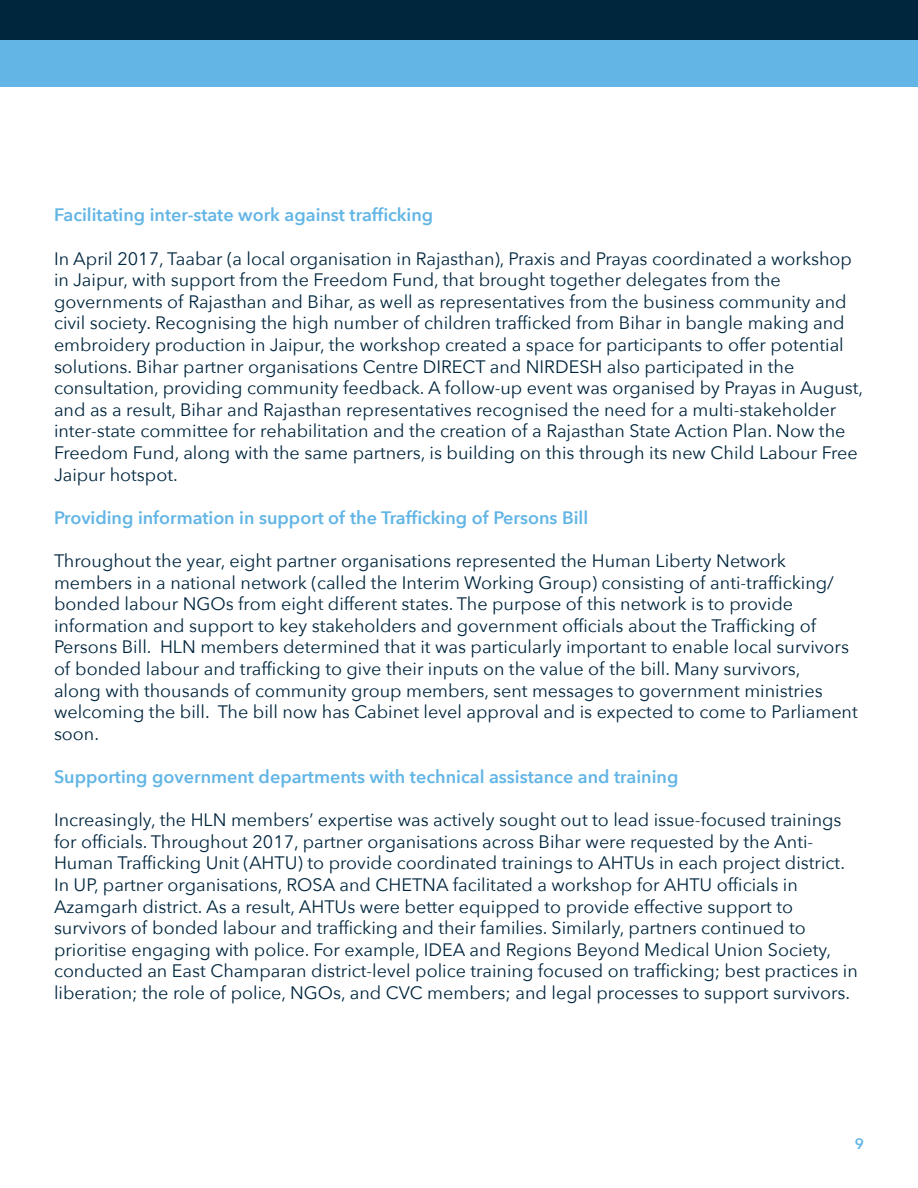
<style>
.page{position:relative;width:918px;height:1188px;background:#fff}
.page>*{position:absolute;margin:0;border:0;box-sizing:border-box;transform-origin:0 0}
.t1{font:18px/21.6px "Avenir Next";color:#00263e}
.t2{font:600 18px "Avenir Next";color:#62b5e5}
.t3{font:600 15px "Avenir Next";color:#62b5e5}
</style>
<div class="page">
<div style="left:0;top:0;width:918px;height:40px;background:#00263e"></div>
<div style="left:0;top:40px;width:918px;height:46px;background:#62b5e5"></div>
<p class="t2" style="left:54px;top:200px;width:381px">Facilitating inter-state work against trafficking</p>
<p class="t1" style="left:54px;top:247px;width:811px">In April 2017, Taabar (a local organisation in Rajasthan), Praxis and Prayas coordinated a workshop in Jaipur, with support from the Freedom Fund, that brought together delegates from the governments of Rajasthan and Bihar, as well as representatives from the business community and civil society. Recognising the high number of children trafficked from Bihar in bangle making and embroidery production in Jaipur, the workshop created a space for participants to offer potential solutions. Bihar partner organisations Centre DIRECT and NIRDESH also participated in the consultation, providing community feedback. A follow-up event was organised by Prayas in August, and as a result, Bihar and Rajasthan representatives recognised the need for a multi-stakeholder inter-state committee for rehabilitation and the creation of a Rajasthan State Action Plan. Now the Freedom Fund, along with the same partners, is building on this through its new Child Labour Free Jaipur hotspot.</p>
<p class="t2" style="left:54px;top:502px;width:536px">Providing information in support of the Trafficking of Persons Bill</p>
<p class="t1" style="left:54px;top:549px;width:805px">Throughout the year, eight partner organisations represented the Human Liberty Network members in a national network (called the Interim Working Group) consisting of anti-trafficking/ bonded labour NGOs from eight different states. The purpose of this network is to provide information and support to key stakeholders and government officials about the Trafficking of Persons Bill. HLN members determined that it was particularly important to enable local survivors of bonded labour and trafficking to give their inputs on the value of the bill. Many survivors,<br>along with thousands of community group members, sent messages to government ministries welcoming the bill. The bill now has Cabinet level approval and is expected to come to Parliament soon.</p>
<p class="t2" style="left:54px;top:761px;width:626px">Supporting government departments with technical assistance and training</p>
<p class="t1" style="left:54px;top:808px;width:805px">Increasingly, the HLN members’ expertise was actively sought out to lead issue-focused trainings for officials. Throughout 2017, partner organisations across Bihar were requested by the Anti-Human Trafficking Unit (AHTU) to provide coordinated trainings to AHTUs in each project district.<br>In UP, partner organisations, ROSA and CHETNA facilitated a workshop for AHTU officials in Azamgarh district. As a result, AHTUs were better equipped to provide effective support to survivors of bonded labour and trafficking and their families. Similarly, partners continued to prioritise engaging with police. For example, IDEA and Regions Beyond Medical Union Society, conducted an East Champaran district-level police training focused on trafficking; best practices in liberation; the role of police, NGOs, and CVC members; and legal processes to support survivors.</p>
<p class="t3" style="left:855px;top:1131px;width:11px">9</p>
</div>
